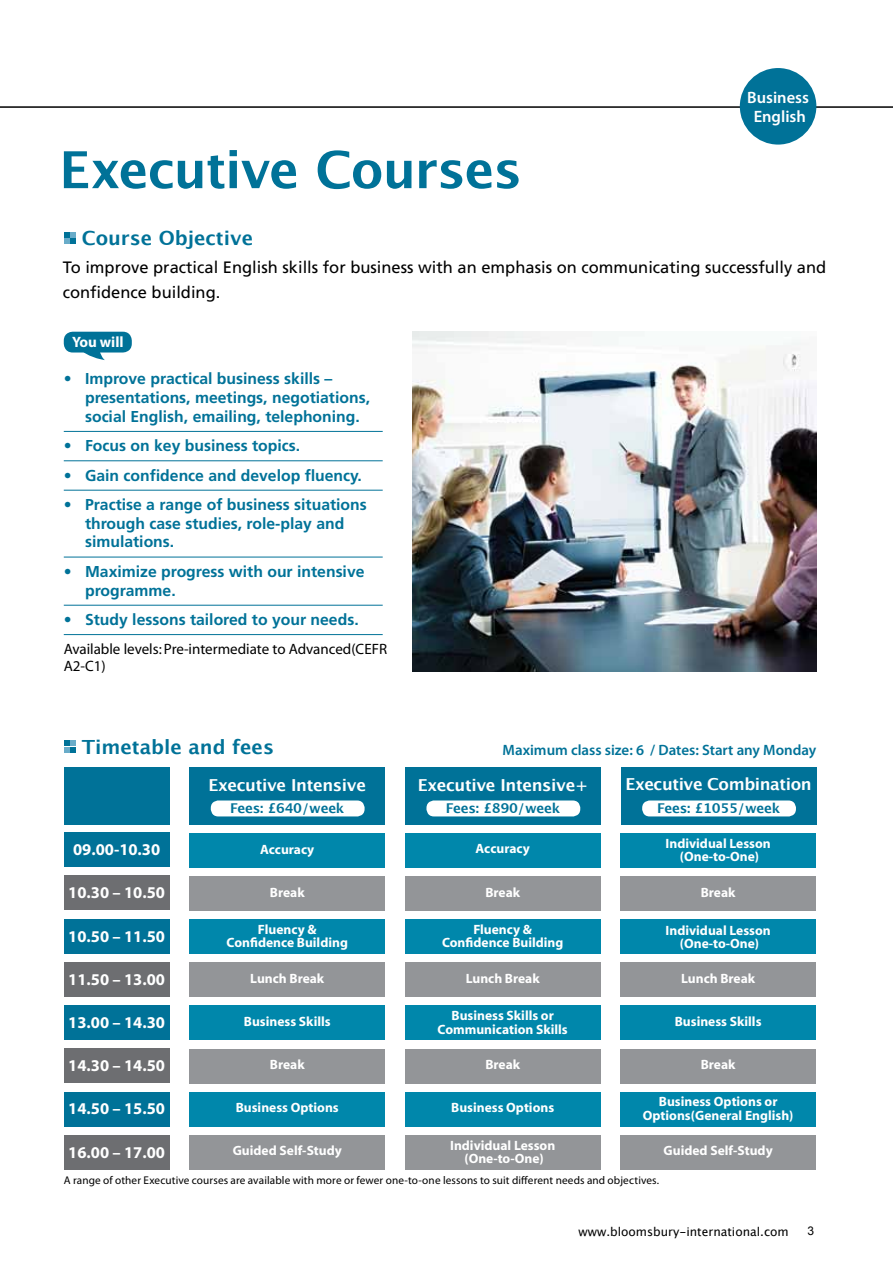
<style>
.page{position:relative;width:893px;height:1263px;background:#fff}
.page>*{position:absolute;margin:0;border:0;box-sizing:border-box;transform-origin:0 0}
.t1{font:600 51px "Lucida Sans";letter-spacing:-.025em;color:#007298}
.t2{font:700 19.5px "Lucida Grande";color:#007298}
.t3{font:16.5px/24px "Frutiger";color:#000}
.t4{font:700 16.5px "Myriad";color:#fff}
.t5{font:700 16.5px "Lucida Grande";letter-spacing:-.02em;color:#fff}
.t6{font:600 16.5px/19.5px "Myriad Pro";color:#fff;text-align:center}
.t7{font:700 15.75px/18.8px "Frutiger";color:#007298}
.t8{font:15px/16.5px "Myriad";color:#000}
.t9{font:600 15px "Myriad Pro";color:#007298}
.t10{font:700 15px "Myriad Pro";color:#fff}
.t11{font:700 13.5px/13.5px "Myriad";color:#fff;text-align:center}
.t12{font:700 13.5px "Lucida Grande";letter-spacing:-.02em;color:#007298}
.t13{font:12px "Lucida Grande";color:#000}
.t14{font:12px "Arial";color:#000}
.t15{font:11.25px "Myriad Pro";letter-spacing:.01em;color:#000}
</style>
<div class="page">
<hr style="left:0;top:106px;width:893px;height:2px;background:#000">
<hr style="left:64px;top:431px;width:319px;height:1px;background:#007298">
<hr style="left:64px;top:460px;width:319px;height:1px;background:#007298">
<hr style="left:64px;top:490px;width:319px;height:1px;background:#007298">
<hr style="left:64px;top:557px;width:319px;height:1px;background:#007298">
<hr style="left:64px;top:605px;width:319px;height:1px;background:#007298">
<hr style="left:64px;top:634px;width:319px;height:1px;background:#007298">
<img style="left:412px;top:332px;width:404px;height:340px">
<svg style="left:64px;top:741px;width:12px;height:12px"></svg>
<svg style="left:64px;top:232px;width:12px;height:12px"></svg>
<div style="left:189px;top:833px;width:196px;height:34px;background:#0087ab"></div>
<div style="left:189px;top:963px;width:196px;height:34px;background:#939598"></div>
<div style="left:189px;top:876px;width:196px;height:34px;background:#939598"></div>
<div style="left:189px;top:1006px;width:196px;height:34px;background:#0087ab"></div>
<div style="left:189px;top:1092px;width:196px;height:34px;background:#0087ab"></div>
<div style="left:189px;top:920px;width:196px;height:34px;background:#0087ab"></div>
<div style="left:405px;top:920px;width:195px;height:34px;background:#0087ab"></div>
<div style="left:189px;top:1049px;width:196px;height:34px;background:#939598"></div>
<div style="left:189px;top:1135px;width:196px;height:34px;background:#939598"></div>
<div style="left:405px;top:833px;width:195px;height:34px;background:#0087ab"></div>
<div style="left:405px;top:963px;width:195px;height:34px;background:#939598"></div>
<div style="left:405px;top:876px;width:195px;height:34px;background:#939598"></div>
<div style="left:405px;top:1006px;width:195px;height:34px;background:#0087ab"></div>
<div style="left:405px;top:1092px;width:195px;height:34px;background:#0087ab"></div>
<div style="left:405px;top:1049px;width:195px;height:34px;background:#939598"></div>
<div style="left:620px;top:1092px;width:196px;height:34px;background:#0087ab"></div>
<div style="left:620px;top:963px;width:196px;height:34px;background:#939598"></div>
<div style="left:620px;top:876px;width:196px;height:34px;background:#939598"></div>
<div style="left:620px;top:1006px;width:196px;height:34px;background:#0087ab"></div>
<div style="left:620px;top:920px;width:196px;height:34px;background:#0087ab"></div>
<div style="left:405px;top:1135px;width:195px;height:34px;background:#939598"></div>
<div style="left:620px;top:833px;width:196px;height:34px;background:#0087ab"></div>
<div style="left:620px;top:1049px;width:196px;height:34px;background:#939598"></div>
<div style="left:620px;top:1135px;width:196px;height:34px;background:#939598"></div>
<div style="left:64px;top:833px;width:106px;height:34px;background:#007298"></div>
<div style="left:64px;top:962px;width:106px;height:34px;background:#6d6e71"></div>
<div style="left:64px;top:876px;width:106px;height:34px;background:#6d6e71"></div>
<div style="left:64px;top:1005px;width:106px;height:34px;background:#007298"></div>
<div style="left:64px;top:1092px;width:106px;height:34px;background:#007298"></div>
<div style="left:64px;top:919px;width:106px;height:34px;background:#007298"></div>
<div style="left:64px;top:1049px;width:106px;height:34px;background:#6d6e71"></div>
<div style="left:64px;top:1135px;width:106px;height:34px;background:#6d6e71"></div>
<div style="left:64px;top:767px;width:105px;height:57px;background:#007298"></div>
<div style="left:189px;top:767px;width:196px;height:57px;background:#007298"></div>
<div style="left:211px;top:800px;width:154px;height:16px;background:#fff;border-radius:8px"></div>
<div style="left:621px;top:767px;width:195px;height:57px;background:#007298"></div>
<div style="left:642px;top:800px;width:154px;height:16px;background:#fff;border-radius:8px"></div>
<div style="left:405px;top:767px;width:196px;height:57px;background:#007298"></div>
<div style="left:426px;top:800px;width:154px;height:16px;background:#fff;border-radius:8px"></div>
<svg style="left:77px;top:352px;width:28px;height:8px"></svg>
<div style="left:64px;top:332px;width:68px;height:20px;background:#007298;border-radius:9px"></div>
<div style="left:740px;top:68px;width:76px;height:77px;background:#007298;border-radius:50%"></div>
<h1 class="t1" style="left:59px;top:141px;width:464px">Executive Courses</h1>
<h2 class="t2" style="left:82px;top:222px;width:173px">Course Objective</h2>
<p class="t6" style="left:747px;top:87px;width:63px">Business<br>English</p>
<p class="t3" style="left:63px;top:256px;width:765px">To improve practical English skills for business with an emphasis on communicating successfully and confidence building.</p>
<p class="t10" style="left:72px;top:332px;width:53px">You will</p>
<p class="t7" style="left:85px;top:369px;width:287px;text-indent:-21px">• Improve practical business skills – presentations, meetings, negotiations, social English, emailing, telephoning.</p>
<p class="t7" style="left:64px;top:436px;width:238px">• Focus on key business topics.</p>
<p class="t7" style="left:64px;top:466px;width:300px">• Gain confidence and develop fluency.</p>
<p class="t7" style="left:85px;top:495px;width:283px;text-indent:-21px">• Practise a range of business situations through case studies, role-play and simulations.</p>
<p class="t7" style="left:85px;top:562px;width:281px;text-indent:-21px">• Maximize progress with our intensive programme.</p>
<p class="t7" style="left:64px;top:610px;width:296px">• Study lessons tailored to your needs.</p>
<p class="t8" style="left:64px;top:642px;width:325px">Available levels: Pre-intermediate to Advanced(CEFR<br>A2-C1)</p>
<h2 class="t2" style="left:82px;top:731px;width:194px">Timetable and fees</h2>
<p class="t9" style="left:503px;top:740px;width:315px">Maximum class size: 6 / Dates: Start any Monday</p>
<p class="t5" style="left:208px;top:772px;width:159px">Executive Intensive</p>
<p class="t12" style="left:230px;top:797px;width:116px">Fees: £640/week</p>
<p class="t5" style="left:418px;top:772px;width:172px">Executive Intensive+</p>
<p class="t12" style="left:446px;top:797px;width:116px">Fees: £890/week</p>
<p class="t5" style="left:625px;top:771px;width:188px">Executive Combination</p>
<p class="t12" style="left:657px;top:797px;width:125px">Fees: £1055/week</p>
<p class="t4" style="left:73px;top:841px;width:89px">09.00-10.30</p>
<p class="t11" style="left:260px;top:843px;width:56px">Accuracy</p>
<p class="t11" style="left:476px;top:843px;width:56px">Accuracy</p>
<p class="t11" style="left:666px;top:837px;width:107px">Individual Lesson (One-to-One)</p>
<p class="t4" style="left:68px;top:884px;width:98px">10.30 – 10.50</p>
<p class="t11" style="left:270px;top:886px;width:36px">Break</p>
<p class="t11" style="left:485px;top:886px;width:36px">Break</p>
<p class="t11" style="left:701px;top:886px;width:36px">Break</p>
<p class="t4" style="left:68px;top:927px;width:98px">10.50 – 11.50</p>
<p class="t11" style="left:227px;top:923px;width:123px">Fluency &amp;<br>Confidence Building</p>
<p class="t11" style="left:442px;top:923px;width:123px">Fluency &amp;<br>Confidence Building</p>
<p class="t11" style="left:666px;top:924px;width:107px">Individual Lesson (One-to-One)</p>
<p class="t4" style="left:68px;top:971px;width:98px">11.50 – 13.00</p>
<p class="t11" style="left:250px;top:972px;width:76px">Lunch Break</p>
<p class="t11" style="left:466px;top:972px;width:76px">Lunch Break</p>
<p class="t11" style="left:681px;top:972px;width:76px">Lunch Break</p>
<p class="t4" style="left:68px;top:1014px;width:98px">13.00 – 14.30</p>
<p class="t11" style="left:244px;top:1015px;width:88px">Business Skills</p>
<p class="t11" style="left:438px;top:1009px;width:132px">Business Skills or<br>Communication Skills</p>
<p class="t11" style="left:675px;top:1015px;width:88px">Business Skills</p>
<p class="t4" style="left:68px;top:1057px;width:98px">14.30 – 14.50</p>
<p class="t11" style="left:270px;top:1058px;width:36px">Break</p>
<p class="t11" style="left:485px;top:1058px;width:36px">Break</p>
<p class="t11" style="left:701px;top:1058px;width:36px">Break</p>
<p class="t4" style="left:68px;top:1100px;width:98px">14.50 – 15.50</p>
<p class="t11" style="left:236px;top:1101px;width:105px">Business Options</p>
<p class="t11" style="left:451px;top:1101px;width:105px">Business Options</p>
<p class="t11" style="left:643px;top:1095px;width:152px;line-height:14.2px">Business Options or<br>Options(General English)</p>
<p class="t4" style="left:68px;top:1144px;width:98px">16.00 – 17.00</p>
<p class="t11" style="left:233px;top:1144px;width:111px">Guided Self-Study</p>
<p class="t11" style="left:450px;top:1139px;width:107px">Individual Lesson (One-to-One)</p>
<p class="t11" style="left:664px;top:1144px;width:111px">Guided Self-Study</p>
<p class="t15" style="left:64px;top:1173px;width:597px">A range of other Executive courses are available with more or fewer one-to-one lessons to suit different needs and objectives.</p>
<p class="t13" style="left:579px;top:1225px;width:212px">www.bloomsbury-international.com</p>
<p class="t14" style="left:808px;top:1223px;width:8px">3</p>
</div>
